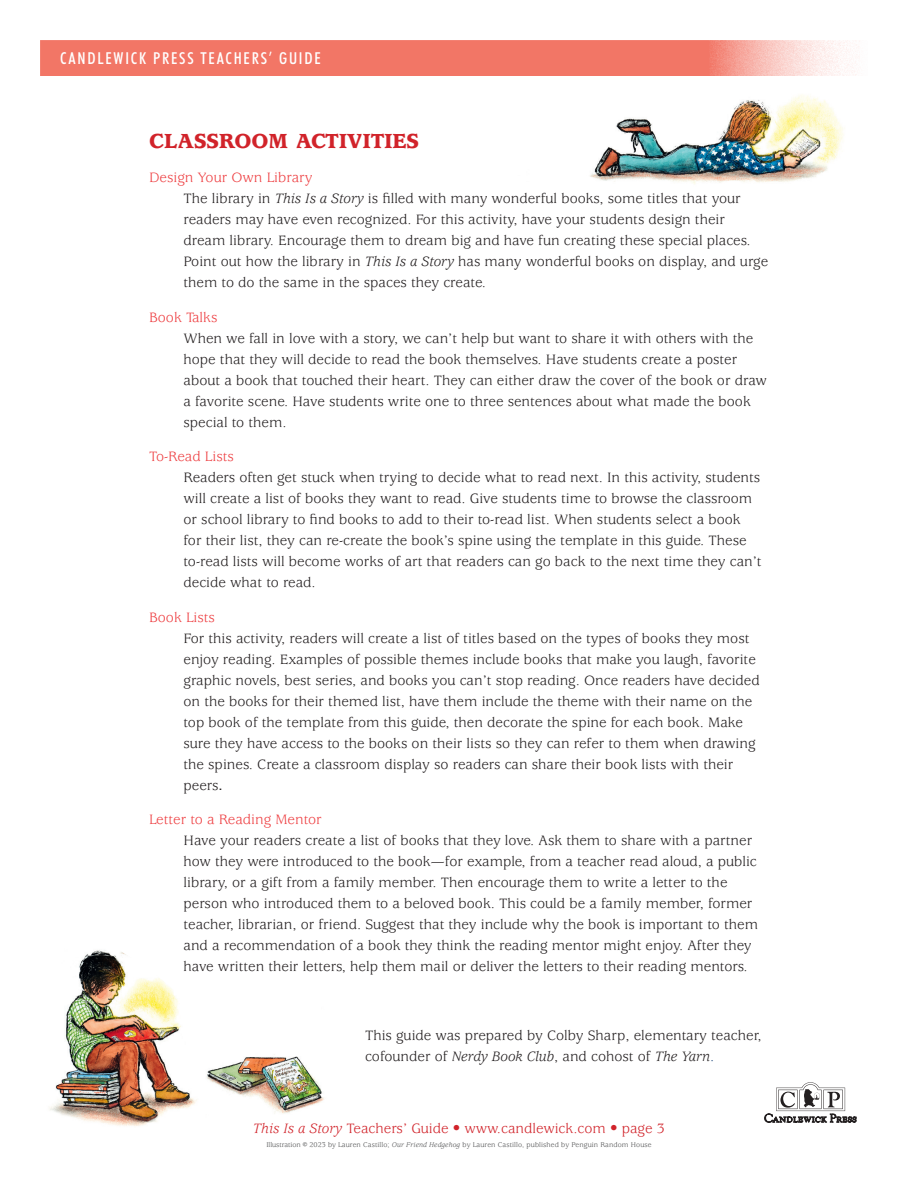
<style>
.page{position:relative;width:918px;height:1188px;background:#fff}
.page>*{position:absolute;margin:0;border:0;box-sizing:border-box;transform-origin:0 0}
.t1{font:900 22.5px "Usherwood";color:#d1232a}
.t2{font:500 condensed 16.5px "Futura BT";letter-spacing:.11em;color:#fff}
.t3{font:15px/21px "Usherwood";color:#231f20}
.t4{font:15px "Usherwood";color:#d1232a}
.Arial_placeholder{font:7.5px "Usherwood";letter-spacing:.015em;color:#4b4c4d}
.s1{color:#ee4043}
.s2{font-style:italic}
.s3{font-family:"Arial"}
.s4{color:#1f497d}
.s5{font-size:9px}
</style>
<div class="page">
<img style="left:50px;top:950px;width:274px;height:176px">
<svg style="left:104px;top:950px;width:220px;height:60px"></svg>
<img style="left:590px;top:95px;width:254px;height:89px">
<div style="left:525px;top:170px;width:80px;height:59px;background:#fff;border-radius:50%"></div>
<svg style="left:40px;top:40px;width:820px;height:36px;background:#f38678"></svg>
<svg style="left:764px;top:1082px;width:92px;height:40px"></svg>
<p class="t2" style="left:60px;top:48px;width:262px">CANDLEWICK PRESS TEACHERS’ GUIDE</p>
<p class="t1" style="left:149px;top:128px;width:272px">CLASSROOM ACTIVITIES</p>
<p class="t3" style="left:184px;top:167px;width:586px;text-indent:-34px"><span class="s1">Design Your Own Library<br></span>The library in <span class="s2">This Is a Story</span> is filled with many wonderful books, some titles that your readers may have even recognized. For this activity, have your students design their dream library. Encourage them to dream big and have fun creating these special places.<br>Point out how the library in <span class="s2">This Is a Story</span> has many wonderful books on display, and urge them to do the same in the spaces they create.</p>
<p class="t3" style="left:184px;top:307px;width:585px;text-indent:-34px"><span class="s1">Book Talks<br></span>When we fall in love with a story, we can’t help but want to share it with others with the hope that they will decide to read the book themselves. Have students create a poster about a book that touched their heart. They can either draw the cover of the book or draw a favorite scene. Have students write one to three sentences about what made the book special to them.</p>
<p class="t3" style="left:184px;top:446px;width:580px;text-indent:-34px"><span class="s1">To-Read Lists<br></span>Readers often get stuck when trying to decide what to read next. In this activity, students will create a list of books they want to read. Give students time to browse the classroom or school library to find books to add to their to-read list. When students select a book for their list, they can re-create the book’s spine using the template in this guide. These to-read lists will become works of art that readers can go back to the next time they can’t decide what to read.</p>
<p class="t3" style="left:184px;top:607px;width:578px;text-indent:-34px"><span class="s1">Book Lists<br></span>For this activity, readers will create a list of titles based on the types of books they most enjoy reading. Examples of possible themes include books that make you laugh, favorite graphic novels, best series, and books you can’t stop reading. Once readers have decided on the books for their themed list, have them include the theme with their name on the top book of the template from this guide, then decorate the spine for each book. Make sure they have access to the books on their lists so they can refer to them when drawing the spines. Create a classroom display so readers can share their book lists with their peers<span class="s3">.</span></p>
<p class="t3" style="left:184px;top:809px;width:576px;text-indent:-34px"><span class="s1">Letter to a Reading Mentor<br></span>Have your readers create a list of books that they love. Ask them to share with a partner how they were introduced to the book—for example, from a teacher read aloud, a public library, or a gift from a family member. Then encourage them to write a letter to the person who introduced them to a beloved book. This could be a family member, former teacher, librarian, or friend. Suggest that they include why the book is important to them and a recommendation of a book they think the reading mentor might enjoy. After they have written their letters, help them mail or deliver the letters to their reading mentors.</p>
<p class="t3" style="left:365px;top:1025px;width:398px">This guide was prepared by Colby Sharp, elementary teacher, cofounder of <span class="s2">Nerdy Book Club</span>, and cohost of <span class="s2">The Yarn</span><span class="s4">.</span></p>
<p class="t4" style="left:253px;top:1120px;width:414px"><span class="s2">This Is a Story</span> Teachers’ Guide • www.candlewick.com • page 3</p>
<p class="Arial_placeholder" style="left:266px;top:1141px;width:387px">Illustration <span class="s5">©</span> 2023 by Lauren Castillo; <span class="s2">Our Friend Hedgehog</span> by Lauren Castillo, published by Penguin Random House</p>
</div>
